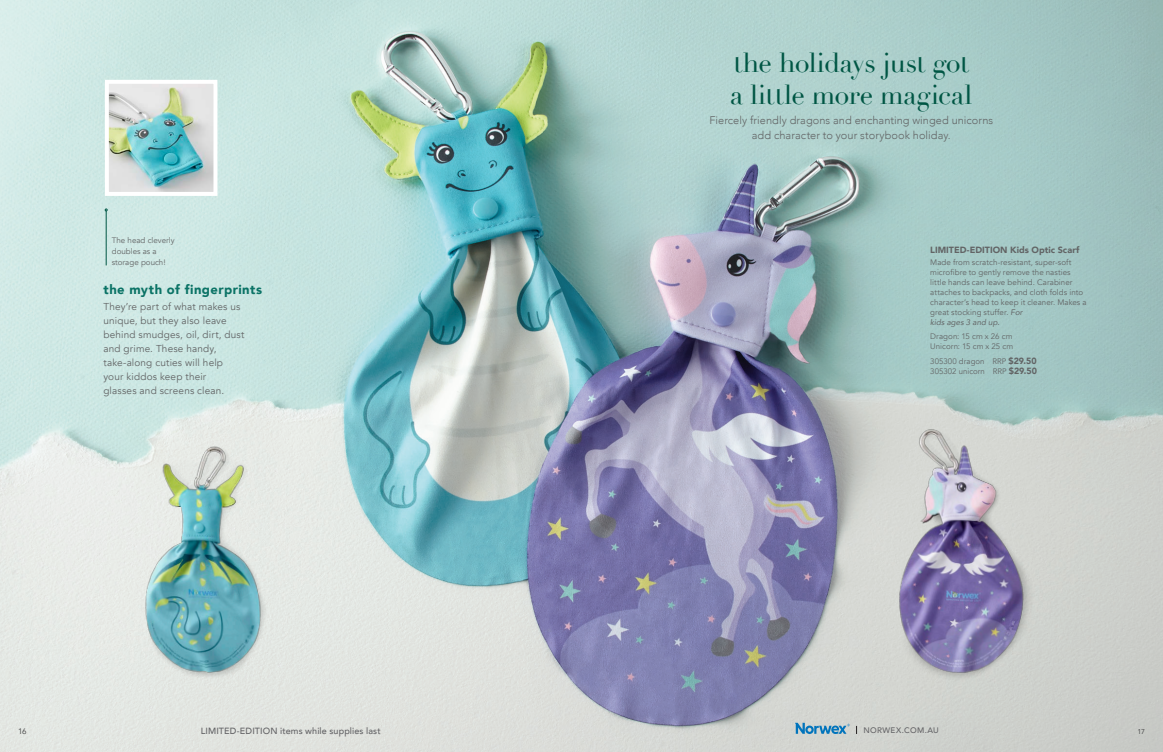
<style>
.page{position:relative;width:1163px;height:752px;background:#fff}
.page>*{position:absolute;margin:0;border:0;box-sizing:border-box;transform-origin:0 0}
.t1{font:27px/32px "Didot";letter-spacing:-.02em;color:#005644}
.t2{font:900 13px "Avenir";letter-spacing:.035em;color:#0b7366}
.t3{font:300 11px/15px "Avenir";letter-spacing:.005em;color:#626465;text-align:center}
.t4{font:10px/14px "Avenir";letter-spacing:.015em;color:#626465}
.t5{font:500 9px "Avenir";letter-spacing:.01em;color:#636366}
.t6{font:900 9px "Avenir";letter-spacing:.005em;color:#626465}
.Body_Copy{font:8px/10px "Avenir";letter-spacing:.005em;color:#626465}
.Product_Name{font:8px/11px "Avenir";color:#626465}
.t7{font:500 8px "Avenir";letter-spacing:.045em;color:#636366}
.t8{font:8px "Avenir";color:#3e3e3f}
.t9{font:7px "Avenir";color:#3e3e3f}
.s1{font-style:italic}
.s2{font-weight:900;font-size:9px}
</style>
<div class="page">
<img style="left:0;top:0;width:1162px;height:751px">
<img style="left:129px;top:431px;width:183px;height:260px">
<img style="left:110px;top:85px;width:102px;height:106px">
<div style="left:105px;top:80px;width:112px;height:116px;border:4px solid #fff"></div>
<hr style="left:106px;top:211px;width:1px;height:54px;background:#005644">
<img style="left:881px;top:425px;width:168px;height:264px">
<svg style="left:794px;top:722px;width:55px;height:11px"></svg>
<p class="t1" style="left:730px;top:47px;width:243px">the holidays just got a little more magical</p>
<p class="t3" style="left:709px;top:113px;width:285px">Fiercely friendly dragons and enchanting winged unicorns add character to your storybook holiday.</p>
<p class="Product_Name" style="left:112px;top:234px;width:64px">The head cleverly doubles as a storage pouch!</p>
<p class="t6" style="left:930px;top:242px;width:151px">LIMITED-EDITION Kids Optic Scarf</p>
<p class="Body_Copy" style="left:930px;top:257px;width:158px">Made from scratch-resistant, super-soft microfibre to gently remove the nasties little hands can leave behind. Carabiner attaches to backpacks, and cloth folds into character’s head to keep it cleaner. Makes a great stocking stuffer. <span class="s1">For<br>kids ages 3 and up.</span></p>
<p class="Body_Copy" style="left:930px;top:331px;width:84px">Dragon: 15 cm x 26 cm</p>
<p class="Body_Copy" style="left:930px;top:341px;width:84px">Unicorn: 15 cm x 25 cm</p>
<p class="Body_Copy" style="left:930px;top:356px;width:108px">305300 dragon RRP <span class="s2">$29.50<br></span>305302 unicorn RRP <span class="s2">$29.50</span></p>
<p class="t2" style="left:103px;top:278px;width:160px">the myth of fingerprints</p>
<p class="t4" style="left:103px;top:299px;width:143px">They’re part of what makes us unique, but they also leave behind smudges, oil, dirt, dust and grime. These handy, take-along cuties will help your kiddos keep their<br>glasses and screens clean.</p>
<p class="t8" style="left:18px;top:726px;width:10px">16</p>
<p class="t5" style="left:201px;top:722px;width:182px">LIMITED-EDITION items while supplies last</p>
<p class="t7" style="left:863px;top:723px;width:77px">NORWEX.COM.AU</p>
<p class="t9" style="left:1137px;top:727px;width:9px">17</p>
</div>
